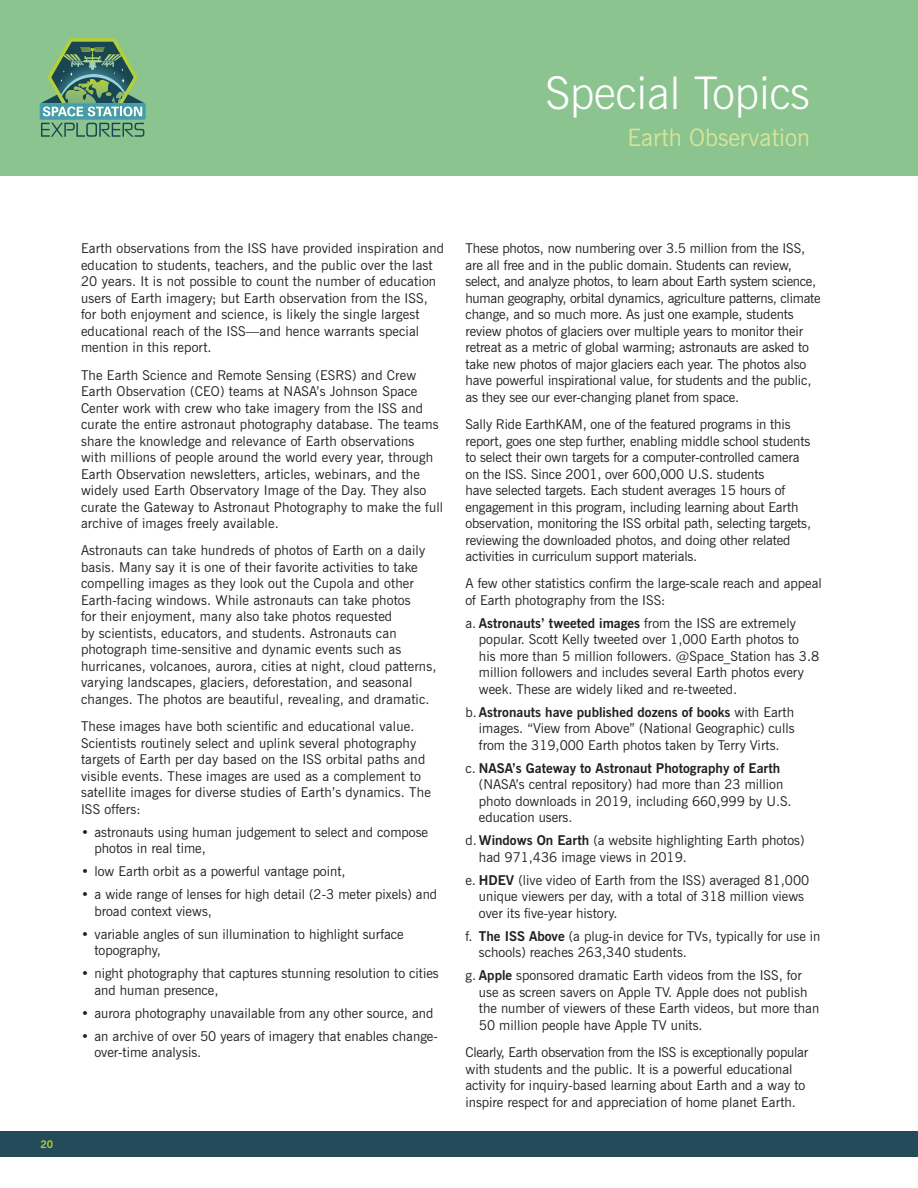
<style>
.page{position:relative;width:918px;height:1188px;background:#fff}
.page>*{position:absolute;margin:0;border:0;box-sizing:border-box;transform-origin:0 0}
.Header_-_30pt_white{font:300 45px "News Gothic BT";color:#fff}
.Subhead_-_16pt_Gray{font:24px "News Gothic BT";color:#d6e499}
.Body_-_9pt_Gray_copy{font:13.5px/16.5px "News Gothic BT";color:#231f20}
.t1{font:700 10.5px "News Gothic BT";color:#b3d034}
.s1{font-weight:700}
</style>
<div class="page">
<div style="left:0;top:1131px;width:918px;height:26px;background:#234b59"></div>
<div style="left:0;top:0;width:918px;height:176px;background:#8bc48f"></div>
<svg style="left:40px;top:38px;width:106px;height:99px"></svg>
<p class="Header_-_30pt_white" style="left:546px;top:65px;width:266px">Special Topics</p>
<p class="Subhead_-_16pt_Gray" style="left:627px;top:123px;width:184px">Earth Observation</p>
<p class="t1" style="left:40px;top:1138px;width:14px">20</p>
<p class="Body_-_9pt_Gray_copy" style="left:81px;top:240px;width:365px">Earth observations from the ISS have provided inspiration and education to students, teachers, and the public over the last 20 years. It is not possible to count the number of education users of Earth imagery; but Earth observation from the ISS, for both enjoyment and science, is likely the single largest educational reach of the ISS—and hence warrants special mention in this report.</p>
<p class="Body_-_9pt_Gray_copy" style="left:81px;top:366px;width:364px">The Earth Science and Remote Sensing (ESRS) and Crew Earth Observation (CEO) teams at NASA’s Johnson Space Center work with crew who take imagery from the ISS and curate the entire astronaut photography database. The teams share the knowledge and relevance of Earth observations<br>with millions of people around the world every year, through Earth Observation newsletters, articles, webinars, and the widely used Earth Observatory Image of the Day. They also curate the Gateway to Astronaut Photography to make the full archive of images freely available.</p>
<p class="Body_-_9pt_Gray_copy" style="left:81px;top:542px;width:357px">Astronauts can take hundreds of photos of Earth on a daily basis. Many say it is one of their favorite activities to take compelling images as they look out the Cupola and other Earth-facing windows. While astronauts can take photos<br>for their enjoyment, many also take photos requested<br>by scientists, educators, and students. Astronauts can photograph time-sensitive and dynamic events such as hurricanes, volcanoes, aurora, cities at night, cloud patterns, varying landscapes, glaciers, deforestation, and seasonal changes. The photos are beautiful, revealing, and dramatic.</p>
<p class="Body_-_9pt_Gray_copy" style="left:81px;top:718px;width:351px">These images have both scientific and educational value.<br>Scientists routinely select and uplink several photography targets of Earth per day based on the ISS orbital paths and visible events. These images are used as a complement to satellite images for diverse studies of Earth’s dynamics. The ISS offers:</p>
<p class="Body_-_9pt_Gray_copy" style="left:94px;top:824px;width:335px;text-indent:-14px">• astronauts using human judgement to select and compose photos in real time,</p>
<p class="Body_-_9pt_Gray_copy" style="left:81px;top:863px;width:266px">• low Earth orbit as a powerful vantage point,</p>
<p class="Body_-_9pt_Gray_copy" style="left:94px;top:886px;width:344px;text-indent:-14px">• a wide range of lenses for high detail (2-3 meter pixels) and broad context views,</p>
<p class="Body_-_9pt_Gray_copy" style="left:94px;top:925px;width:311px;text-indent:-14px">• variable angles of sun illumination to highlight surface topography,</p>
<p class="Body_-_9pt_Gray_copy" style="left:94px;top:965px;width:346px;text-indent:-14px">• night photography that captures stunning resolution to cities and human presence,</p>
<p class="Body_-_9pt_Gray_copy" style="left:81px;top:1004px;width:354px">• aurora photography unavailable from any other source, and</p>
<p class="Body_-_9pt_Gray_copy" style="left:94px;top:1027px;width:345px;text-indent:-14px">• an archive of over 50 years of imagery that enables change&shy;over-time analysis.</p>
<p class="Body_-_9pt_Gray_copy" style="left:465px;top:240px;width:357px">These photos, now numbering over 3.5 million from the ISS, are all free and in the public domain. Students can review, select, and analyze photos, to learn about Earth system science, human geography, orbital dynamics, agriculture patterns, climate change, and so much more. As just one example, students review photos of glaciers over multiple years to monitor their retreat as a metric of global warming; astronauts are asked to take new photos of major glaciers each year. The photos also have powerful inspirational value, for students and the public, as they see our ever-changing planet from space.</p>
<p class="Body_-_9pt_Gray_copy" style="left:465px;top:416px;width:347px">Sally Ride EarthKAM, one of the featured programs in this report, goes one step further, enabling middle school students to select their own targets for a computer-controlled camera on the ISS. Since 2001, over 600,000 U.S. students<br>have selected targets. Each student averages 15 hours of engagement in this program, including learning about Earth observation, monitoring the ISS orbital path, selecting targets, reviewing the downloaded photos, and doing other related activities in curriculum support materials.</p>
<p class="Body_-_9pt_Gray_copy" style="left:465px;top:575px;width:358px">A few other statistics confirm the large-scale reach and appeal of Earth photography from the ISS:</p>
<p class="Body_-_9pt_Gray_copy" style="left:479px;top:615px;width:342px;text-indent:-14px">a. <span class="s1">Astronauts’ tweeted images</span> from the ISS are extremely popular. Scott Kelly tweeted over 1,000 Earth photos to<br>his more than 5 million followers. @Space_Station has 3.8 million followers and includes several Earth photos every week. These are widely liked and re-tweeted.</p>
<p class="Body_-_9pt_Gray_copy" style="left:479px;top:704px;width:317px;text-align:justify;text-indent:-14px">b. <span class="s1">Astronauts have published dozens of books</span> with Earth images. “View from Above” (National Geographic) culls from the 319,000 Earth photos taken by Terry Virts.</p>
<p class="Body_-_9pt_Gray_copy" style="left:479px;top:760px;width:314px;text-indent:-14px">c. <span class="s1">NASA’s Gateway to Astronaut Photography of Earth </span>(NASA’s central repository) had more than 23 million photo downloads in 2019, including 660,999 by U.S. education users.</p>
<p class="Body_-_9pt_Gray_copy" style="left:479px;top:832px;width:327px;text-indent:-14px">d. <span class="s1">Windows On Earth</span> (a website highlighting Earth photos) had 971,436 image views in 2019.</p>
<p class="Body_-_9pt_Gray_copy" style="left:479px;top:872px;width:332px;text-indent:-14px">e. <span class="s1">HDEV</span> (live video of Earth from the ISS) averaged 81,000 unique viewers per day, with a total of 318 million views over its five-year history.</p>
<p class="Body_-_9pt_Gray_copy" style="left:479px;top:928px;width:343px;text-indent:-14px">f. <span class="s1">The ISS Above</span> (a plug-in device for TVs, typically for use in schools) reaches 263,340 students.</p>
<p class="Body_-_9pt_Gray_copy" style="left:479px;top:967px;width:342px;text-indent:-14px">g. <span class="s1">Apple</span> sponsored dramatic Earth videos from the ISS, for use as screen savers on Apple TV. Apple does not publish the number of viewers of these Earth videos, but more than 50 million people have Apple TV units.</p>
<p class="Body_-_9pt_Gray_copy" style="left:465px;top:1044px;width:344px">Clearly, Earth observation from the ISS is exceptionally popular with students and the public. It is a powerful educational activity for inquiry-based learning about Earth and a way to inspire respect for and appreciation of home planet Earth.</p>
</div>
